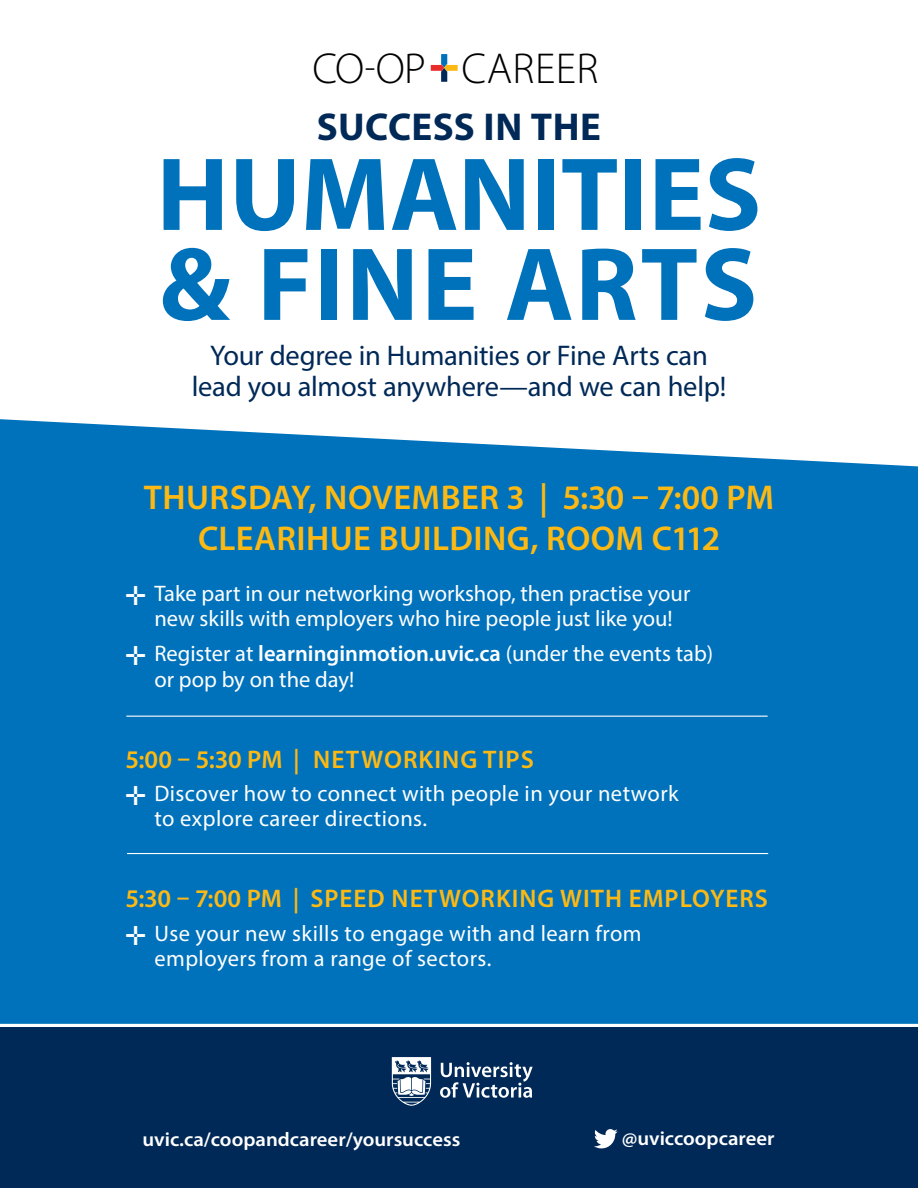
<style>
.page{position:relative;width:918px;height:1188px;background:#fff}
.page>*{position:absolute;margin:0;border:0;box-sizing:border-box;transform-origin:0 0}
.t1{font:700 105px/90px "Myriad Pro";letter-spacing:.005em;color:#0072bc}
.t2{font:300 43.5px "Myriad Pro";letter-spacing:.01em;color:#000}
.t3{font:700 39px "Myriad Pro";letter-spacing:.01em;color:#002957}
.t4{font:600 34.5px/40.8px "Myriad Pro";letter-spacing:.015em;color:#fdb913;text-align:center}
.t5{font:28.5px/31.5px "Myriad Pro";letter-spacing:-.01em;color:#002957;text-align:center}
.t6{font:600 25.5px "Myriad Pro";letter-spacing:.04em;color:#fdb913}
.t7{font:22.5px/25.5px "Myriad Pro";letter-spacing:.01em;color:#fff}
.t8{font:600 19.8px "Myriad Pro";color:#fff;scale:1.05 1}
.s1{font-size:36px}
.s2{font-weight:600}
</style>
<div class="page">
<div style="left:0;top:419px;width:918px;height:605px;background:#0072bc"></div>
<div style="left:0;top:1027px;width:918px;height:161px;background:#002957"></div>
<svg style="left:431px;top:54px;width:27px;height:28px"></svg>
<svg style="left:594px;top:1129px;width:24px;height:19px"></svg>
<svg style="left:392px;top:1057px;width:39px;height:49px"></svg>
<svg style="left:440px;top:1062px;width:93px;height:36px"></svg>
<hr style="left:127px;top:853px;width:641px;height:1px;background:#fff">
<hr style="left:126px;top:716px;width:642px;height:1px;background:#fff">
<h2 class="t2" style="left:313px;top:42px;width:287px">CO<span class="s1">-</span>OP CAREER</h2>
<h3 class="t3" style="left:317px;top:101px;width:286px">SUCCESS IN THE</h3>
<h1 class="t1" style="left:157px;top:146px;width:606px">HUMANITIES &amp; FINE ARTS</h1>
<p class="t5" style="left:192px;top:339px;width:536px">Your degree in Humanities or Fine Arts can lead you almost anywhere—and we can help!</p>
<h3 class="t4" style="left:144px;top:476px;width:632px">THURSDAY, NOVEMBER 3 | 5:30 – 7:00 PM<br>CLEARIHUE BUILDING, ROOM C112</h3>
<p class="t7" style="left:125px;top:580px;width:566px;text-align:center">✛ Take part in our networking workshop, then practise your new skills with employers who hire people just like you!</p>
<p class="t7" style="left:154px;top:641px;width:560px;text-indent:-29px">✛ Register at <span class="s2">learninginmotion.uvic.ca</span> (under the events tab) or pop by on the day!</p>
<p class="t6" style="left:125px;top:743px;width:410px">5:00 – 5:30 PM | NETWORKING TIPS</p>
<p class="t7" style="left:154px;top:780px;width:526px;text-indent:-29px">✛ Discover how to connect with people in your network to explore career directions.</p>
<p class="t6" style="left:125px;top:883px;width:644px">5:30 – 7:00 PM | SPEED NETWORKING WITH EMPLOYERS</p>
<p class="t7" style="left:154px;top:920px;width:489px;text-indent:-29px">✛ Use your new skills to engage with and learn from employers from a range of sectors.</p>
<p class="t8" style="left:142px;top:1127px;width:304px">uvic.ca/coopandcareer/yoursuccess</p>
<p class="t8" style="left:622px;top:1126px;width:147px">@uviccoopcareer</p>
</div>
